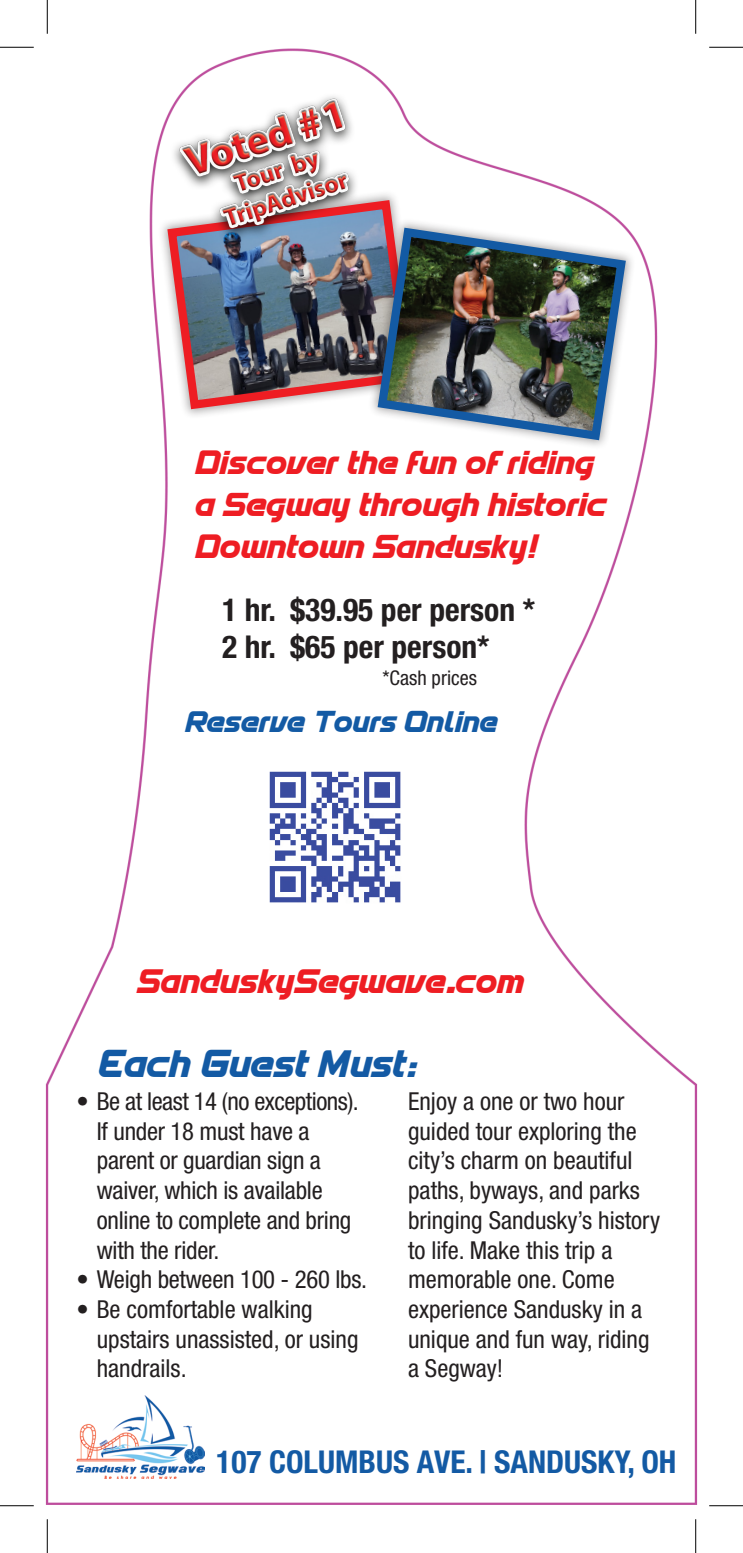
<style>
.page{position:relative;width:743px;height:1553px;background:#fff}
.page>*{position:absolute;margin:0;border:0;box-sizing:border-box;transform-origin:0 0}
.t1{font:40.5px "Spantaran";color:#135aa4}
.t2{font:36px "Spantaran";color:#ee1d23}
.t3{font:35.1px/42.1px "Spantaran";color:#ee1d23}
.t4{font:700 condensed 31.5px "Helvetica Neue LT Std";color:#231f20}
.t5{font:700 condensed 31.5px "Helvetica Neue LT Std";color:#135aa4}
.t6{font:31.5px "Spantaran";color:#135aa4}
.t7{font:condensed 24.75px "Helvetica Neue LT Std";color:#231f20}
.t8{font:condensed 24.75px "Helvetica Neue LT Std";letter-spacing:-.02em;color:#231f20}
.t9{font:condensed 20.25px "Helvetica Neue LT Std";color:#231f20}
</style>
<div class="page">
<img style="left:45px;top:48px;width:653px;height:1457px">
<img style="left:250px;top:751px;width:172px;height:172px">
<img style="left:76px;top:1395px;width:129px;height:83px">
<div style="left:158px;top:190px;width:265px;height:229px;background:#231f20;opacity:.4"></div>
<img style="left:163px;top:257px;width:205px;height:157px">
<div style="left:368px;top:218px;width:268px;height:232px;background:#231f20;opacity:.4"></div>
<img style="left:373px;top:223px;width:257px;height:222px">
<img style="left:136px;top:71px;width:286px;height:186px">
<hr style="left:0;top:47px;width:34px;height:1px;background:#000">
<hr style="left:709px;top:47px;width:33px;height:1px;background:#000">
<hr style="left:0;top:1505px;width:34px;height:1px;background:#000">
<hr style="left:709px;top:1505px;width:33px;height:1px;background:#000">
<hr style="left:47px;top:0;width:1px;height:34px;background:#000">
<hr style="left:47px;top:1519px;width:1px;height:33px;background:#000">
<hr style="left:695px;top:0;width:1px;height:34px;background:#000">
<hr style="left:695px;top:1519px;width:1px;height:33px;background:#000">
<p class="t3" style="left:196px;top:442px;width:400px">Discover the fun of riding</p>
<p class="t3" style="left:196px;top:484px;width:413px">a Segway through historic<br>Downtown Sandusky!</p>
<p class="t4" style="left:222px;top:590px;width:314px">1 hr. $39.95 per person *</p>
<p class="t4" style="left:222px;top:628px;width:269px">2 hr. $65 per person*</p>
<p class="t9" style="left:382px;top:666px;width:96px">*Cash prices</p>
<p class="t6" style="left:186px;top:707px;width:313px">Reserve Tours Online</p>
<p class="t2" style="left:138px;top:964px;width:388px">SanduskySegwave.com</p>
<p class="t1" style="left:99px;top:1044px;width:320px">Each Guest Must:</p>
<p class="t8" style="left:76px;top:1087px;width:284px">• Be at least 14 (no exceptions).</p>
<p class="t7" style="left:97px;top:1116px;width:214px">If under 18 must have a</p>
<p class="t7" style="left:97px;top:1146px;width:225px">parent or guardian sign a</p>
<p class="t7" style="left:97px;top:1176px;width:227px">waiver, which is available</p>
<p class="t7" style="left:97px;top:1205px;width:256px">online to complete and bring</p>
<p class="t7" style="left:97px;top:1235px;width:124px">with the rider.</p>
<p class="t7" style="left:76px;top:1265px;width:292px">• Weigh between 100 - 260 lbs.</p>
<p class="t7" style="left:76px;top:1295px;width:238px">• Be comfortable walking</p>
<p class="t7" style="left:97px;top:1324px;width:263px">upstairs unassisted, or using</p>
<p class="t7" style="left:97px;top:1354px;width:91px">handrails.</p>
<p class="t7" style="left:408px;top:1087px;width:218px">Enjoy a one or two hour</p>
<p class="t7" style="left:408px;top:1116px;width:230px">guided tour exploring the</p>
<p class="t7" style="left:408px;top:1146px;width:226px">city’s charm on beautiful</p>
<p class="t7" style="left:408px;top:1176px;width:233px">paths, byways, and parks</p>
<p class="t7" style="left:408px;top:1205px;width:253px">bringing Sandusky’s history</p>
<p class="t7" style="left:408px;top:1235px;width:206px">to life. Make this trip a</p>
<p class="t7" style="left:408px;top:1265px;width:208px">memorable one. Come</p>
<p class="t7" style="left:408px;top:1295px;width:236px">experience Sandusky in a</p>
<p class="t7" style="left:408px;top:1324px;width:243px">unique and fun way, riding</p>
<p class="t7" style="left:408px;top:1354px;width:97px">a Segway!</p>
<p class="t5" style="left:216px;top:1442px;width:461px">107 COLUMBUS AVE. | SANDUSKY, OH</p>
</div>
